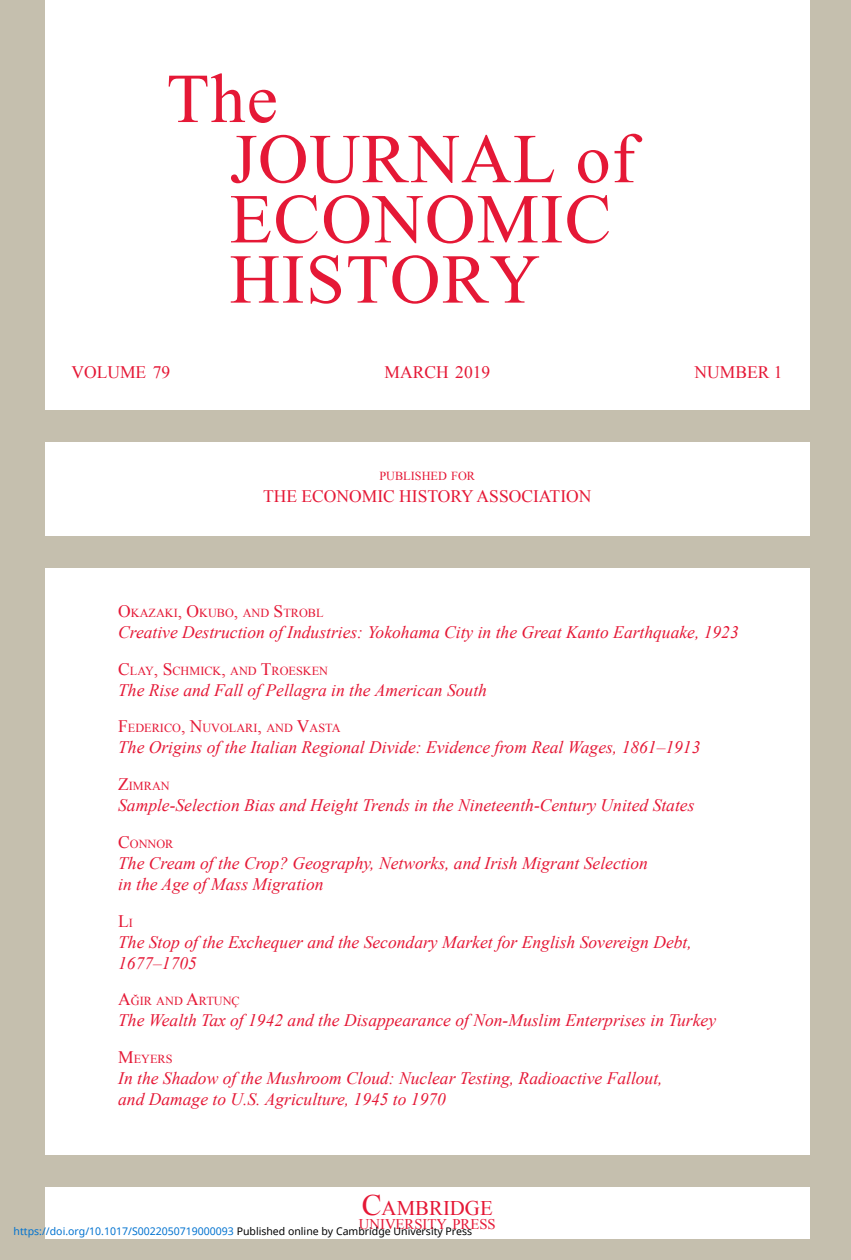
<style>
.page{position:relative;width:851px;height:1260px;background:#fff}
.page>*{position:absolute;margin:0;border:0;box-sizing:border-box;transform-origin:0 0}
.t1{font:70px/60.2px "Times New Roman";letter-spacing:.015em;color:#e51836}
.t2{font:20.82px "Times New Roman";color:#e51836}
.t3{font:italic 17.5px/21px "Times New Roman";color:#e51836}
.t4{font:17.5px "Times New Roman";color:#e51836}
.t5{font:14.7px "Times New Roman";color:#e51836}
.t6{font:12.25px "Times New Roman";color:#e51836}
.t7{font:10.5px "Noto Sans";color:#0172cf}
.s1{font-size:17.5px}
.s2{font-style:normal}
.s3{font-style:normal;font-size:12.25px}
.s4{font-size:29.75px}
.s5{color:#000}
</style>
<div class="page">
<div style="left:0;top:0;width:45px;height:1260px;background:#c5bfae"></div>
<div style="left:809px;top:0;width:41px;height:1260px;background:#c5bfae"></div>
<div style="left:45px;top:411px;width:764px;height:31px;background:#c5bfae"></div>
<div style="left:45px;top:537px;width:764px;height:31px;background:#c5bfae"></div>
<div style="left:45px;top:1155px;width:764px;height:31px;background:#c5bfae"></div>
<div style="left:45px;top:1239px;width:764px;height:21px;background:#c5bfae"></div>
<p class="t1" style="left:229px;top:67px;width:407px;text-indent:-63px">The<br>JOURNAL of<br>ECONOMIC<br>HISTORY</p>
<p class="t4" style="left:71px;top:360px;width:100px">VOLUME 79</p>
<p class="t4" style="left:384px;top:360px;width:107px">MARCH 2019</p>
<p class="t4" style="left:694px;top:360px;width:89px">NUMBER 1</p>
<p class="t6" style="left:379px;top:468px;width:97px">PUBLISHED FOR</p>
<p class="t4" style="left:263px;top:484px;width:330px">THE ECONOMIC HISTORY ASSOCIATION</p>
<p class="t6" style="left:118px;top:605px;width:207px"><span class="s1">O</span>KAZAKI<span class="s1">, O</span>KUBO<span class="s1">,</span> AND <span class="s1">S</span> TROBL</p>
<p class="t3" style="left:118px;top:621px;width:622px">Creative Destruction of Industries: Yokohama City in the Great Kanto Earthquake, 1923</p>
<p class="t6" style="left:118px;top:662px;width:211px"><span class="s1">C</span>LAY<span class="s1">, S</span> CHMICK<span class="s1">,</span> AND <span class="s1">T</span>ROESKEN</p>
<p class="t3" style="left:118px;top:679px;width:370px">The Rise and Fall of Pellagra in the American South</p>
<p class="t6" style="left:118px;top:720px;width:224px"><span class="s1">F</span>EDERICO<span class="s1">, N</span>UVOLARI<span class="s1">,</span> AND <span class="s1">V</span>ASTA</p>
<p class="t3" style="left:118px;top:737px;width:583px">The Origins of the Italian Regional Divide: Evidence from Real Wages, 1861–1913</p>
<p class="t6" style="left:118px;top:778px;width:53px"><span class="s1">Z</span>IMRAN</p>
<p class="t3" style="left:118px;top:794px;width:577px">Sample-Selection Bias and Height Trends in the Nineteenth-Century United States</p>
<p class="t6" style="left:118px;top:836px;width:57px"><span class="s1">C</span>ONNOR</p>
<p class="t3" style="left:118px;top:852px;width:531px">The Cream of the Crop? Geography, Networks, and Irish Migrant Selection in the Age of Mass Migration</p>
<p class="t3" style="left:118px;top:910px;width:575px"><span class="s2">L</span><span class="s3">I<br></span>The Stop of the Exchequer and the Secondary Market for English Sovereign Debt,<br>1677–1705</p>
<p class="t6" style="left:118px;top:993px;width:123px"><span class="s1">A</span>ĞIR AND <span class="s1">A</span>RTUNÇ</p>
<p class="t3" style="left:118px;top:1010px;width:599px">The Wealth Tax of 1942 and the Disappearance of Non-Muslim Enterprises in Turkey</p>
<p class="t6" style="left:118px;top:1051px;width:56px"><span class="s1">M</span>EYERS</p>
<p class="t3" style="left:118px;top:1067px;width:546px">In the Shadow of the Mushroom Cloud: Nuclear Testing, Radioactive Fallout, and Damage to U.S. Agriculture, 1945 to 1970</p>
<p class="t2" style="left:362px;top:1194px;width:132px"><span class="s4">C</span>AMBRIDGE</p>
<p class="t5" style="left:359px;top:1214px;width:138px">UNIVERSITY PRESS</p>
<p class="t7" style="left:14px;top:1224px;width:460px">https://doi.org/10.1017/S0022050719000093 <span class="s5">Published online by Cambridge University Press</span></p>
</div>
